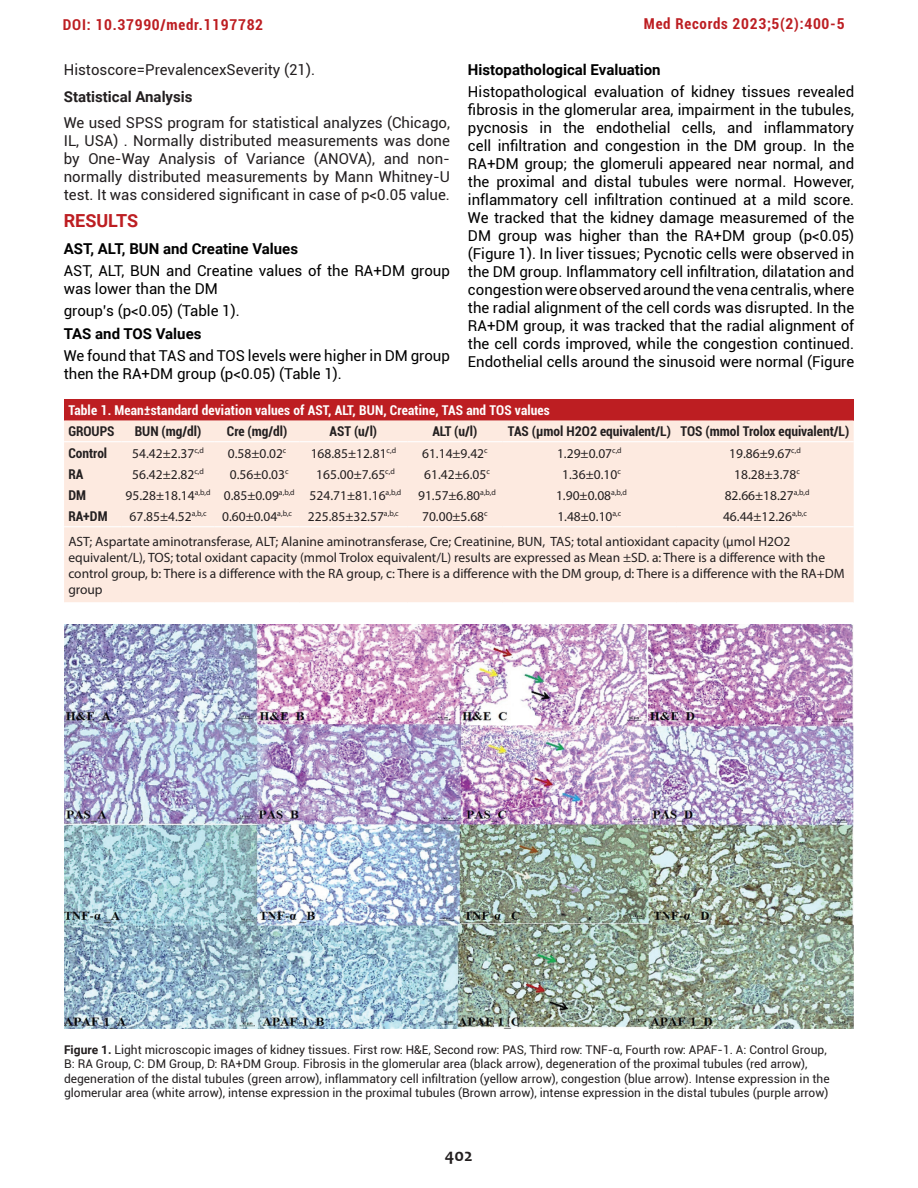
<style>
.page{position:relative;width:918px;height:1188px;background:#fff}
.page>*{position:absolute;margin:0;border:0;box-sizing:border-box;transform-origin:0 0}
.t1{font:700 18px "Roboto";color:#bd1e22}
.t2{font:700 18px "Candara";color:#231f20}
.t3{font:15px/18px "Roboto";color:#000}
.t4{font:15px/18px "Roboto";color:#231f20;text-align:justify}
.t5{font:700 15px "Roboto";color:#000}
.t6{font:700 condensed 15px "Roboto";letter-spacing:.05em;color:#bd1e22}
.t7{font:700 15px "Roboto";color:#231f20}
.t8{font:13.5px/16.2px "Myriad Pro";color:#231f20}
.t9{font:700 condensed 13.5px "Roboto";color:#231f20}
.t10{font:700 condensed 13.5px "Roboto";letter-spacing:.01em;color:#fff}
.t11{font:12px/14.4px "Roboto";color:#231f20}
.s1{font-weight:700}
</style>
<div class="page">
<div style="left:64px;top:399px;width:790px;height:21px;background:#bd1e22"></div>
<div style="left:64px;top:420px;width:790px;height:182px;background:#fdeae0"></div>
<hr style="left:64px;top:526px;width:57px;height:1px;background:#fff">
<hr style="left:121px;top:526px;width:94px;height:1px;background:#fff">
<hr style="left:215px;top:526px;width:84px;height:1px;background:#fff">
<hr style="left:299px;top:526px;width:108px;height:1px;background:#fff">
<hr style="left:407px;top:526px;width:95px;height:1px;background:#fff">
<hr style="left:502px;top:526px;width:174px;height:1px;background:#fff">
<hr style="left:676px;top:526px;width:178px;height:1px;background:#fff">
<hr style="left:64px;top:441px;width:57px;height:1px;background:#fff">
<hr style="left:121px;top:441px;width:94px;height:1px;background:#fff">
<hr style="left:215px;top:441px;width:84px;height:1px;background:#fff">
<hr style="left:299px;top:441px;width:108px;height:1px;background:#fff">
<hr style="left:407px;top:441px;width:95px;height:1px;background:#fff">
<hr style="left:502px;top:441px;width:174px;height:1px;background:#fff">
<hr style="left:676px;top:441px;width:178px;height:1px;background:#fff">
<img style="left:64px;top:625px;width:790px;height:404px">
<p class="t6" style="left:63px;top:14px;width:202px">DOI: 10.37990/medr.1197782</p>
<p class="t6" style="left:644px;top:13px;width:202px">Med Records 2023;5(2):400-5</p>
<p class="t4" style="left:64px;top:60px;width:253px">Histoscore=PrevalencexSeverity (21).</p>
<p class="t7" style="left:64px;top:86px;width:130px">Statistical Analysis</p>
<p class="t4" style="left:64px;top:113px;width:388px">We used SPSS program for statistical analyzes (Chicago, IL, USA) . Normally distributed measurements was done by One-Way Analysis of Variance (ANOVA), and non&shy;normally distributed measurements by Mann Whitney-U test. It was considered significant in case of p&lt;0.05 value.</p>
<p class="t1" style="left:64px;top:208px;width:76px">RESULTS</p>
<p class="t5" style="left:64px;top:238px;width:236px">AST, ALT, BUN and Creatine Values</p>
<p class="t3" style="left:64px;top:261px;width:388px">AST, ALT, BUN and Creatine values of the RA+DM group was lower than the DM</p>
<p class="t3" style="left:64px;top:301px;width:177px">group’s (p&lt;0.05) (Table 1).</p>
<p class="t5" style="left:64px;top:323px;width:139px">TAS and TOS Values</p>
<p class="t3" style="left:64px;top:346px;width:388px">We found that TAS and TOS levels were higher in DM group then the RA+DM group (p&lt;0.05) (Table 1).</p>
<p class="t5" style="left:468px;top:59px;width:194px">Histopathological Evaluation</p>
<p class="t3" style="left:468px;top:82px;width:388px;text-align:justify">Histopathological evaluation of kidney tissues revealed fibrosis in the glomerular area, impairment in the tubules, pycnosis in the endothelial cells, and inflammatory cell infiltration and congestion in the DM group. In the RA+DM group; the glomeruli appeared near normal, and the proximal and distal tubules were normal. However, inflammatory cell infiltration continued at a mild score.<br>We tracked that the kidney damage measuremed of the DM group was higher than the RA+DM group (p&lt;0.05) (Figure 1). In liver tissues; Pycnotic cells were observed in the DM group. Inflammatory cell infiltration, dilatation and congestion were observed around the vena centralis, where the radial alignment of the cell cords was disrupted. In the RA+DM group, it was tracked that the radial alignment of the cell cords improved, while the congestion continued.<br>Endothelial cells around the sinusoid were normal (Figure</p>
<p class="t10" style="left:68px;top:400px;width:483px">Table 1. Mean±standard deviation values of AST, ALT, BUN, Creatine, TAS and TOS values</p>
<p class="t9" style="left:68px;top:422px;width:48px">GROUPS</p>
<p class="t9" style="left:135px;top:422px;width:68px">BUN (mg/dl)</p>
<p class="t9" style="left:227px;top:422px;width:62px">Cre (mg/dl)</p>
<p class="t9" style="left:330px;top:422px;width:49px">AST (u/l)</p>
<p class="t9" style="left:432px;top:422px;width:47px">ALT (u/l)</p>
<p class="t9" style="left:508px;top:422px;width:343px">TAS (μmol H2O2 equivalent/L) TOS (mmol Trolox equivalent/L)</p>
<p class="t9" style="left:68px;top:443px;width:40px">Control</p>
<p class="t8" style="left:132px;top:445px;width:73px">54.42±2.37<sup>c,d</sup></p>
<p class="t8" style="left:228px;top:445px;width:60px">0.58±0.02<sup>c</sup></p>
<p class="t8" style="left:311px;top:445px;width:87px">168.85±12.81<sup>c,d</sup></p>
<p class="t8" style="left:422px;top:445px;width:67px">61.14±9.42<sup>c</sup></p>
<p class="t8" style="left:557px;top:445px;width:66px">1.29±0.07<sup>c,d</sup></p>
<p class="t8" style="left:729px;top:445px;width:73px">19.86±9.67<sup>c,d</sup></p>
<p class="t9" style="left:68px;top:464px;width:16px">RA</p>
<p class="t8" style="left:132px;top:466px;width:73px">56.42±2.82<sup>c,d</sup></p>
<p class="t8" style="left:230px;top:466px;width:60px">0.56±0.03<sup>c</sup></p>
<p class="t8" style="left:316px;top:466px;width:80px">165.00±7.65<sup>c,d</sup></p>
<p class="t8" style="left:424px;top:466px;width:67px">61.42±6.05<sup>c</sup></p>
<p class="t8" style="left:562px;top:466px;width:60px">1.36±0.10<sup>c</sup></p>
<p class="t8" style="left:734px;top:466px;width:67px">18.28±3.78<sup>c</sup></p>
<p class="t9" style="left:68px;top:486px;width:19px">DM</p>
<p class="t8" style="left:126px;top:487px;width:372px">95.28±18.14<sup>a,b,d</sup> 0.85±0.09<sup>a,b,d</sup> 524.71±81.16<sup>a,b,d</sup> 91.57±6.80<sup>a,b,d</sup></p>
<p class="t8" style="left:556px;top:487px;width:72px">1.90±0.08<sup>a,b,d</sup></p>
<p class="t8" style="left:725px;top:487px;width:86px">82.66±18.27<sup>a,b,d</sup></p>
<p class="t9" style="left:68px;top:507px;width:41px">RA+DM</p>
<p class="t8" style="left:130px;top:508px;width:271px">67.85±4.52<sup>a,b,c</sup> 0.60±0.04<sup>a,b,c</sup> 225.85±32.57<sup>a,b,c</sup></p>
<p class="t8" style="left:422px;top:508px;width:67px">70.00±5.68<sup>c</sup></p>
<p class="t8" style="left:557px;top:508px;width:66px">1.48±0.10<sup>a,c</sup></p>
<p class="t8" style="left:68px;top:504px;width:740px;line-height:24.6px;text-indent:655px">46.44±12.26<sup>a,b,c<br></sup>AST; Aspartate aminotransferase, ALT; Alanine aminotransferase, Cre; Creatinine, BUN, TAS; total antioxidant capacity (μmol H2O2</p>
<p class="t8" style="left:68px;top:549px;width:778px">equivalent/L), TOS; total oxidant capacity (mmol Trolox equivalent/L) results are expressed as Mean ±SD. a: There is a difference with the control group, b: There is a difference with the RA group, c: There is a difference with the DM group, d: There is a difference with the RA+DM group</p>
<p class="t11" style="left:64px;top:1042px;width:767px"><span class="s1">Figure 1.</span> Light microscopic images of kidney tissues. First row: H&amp;E, Second row: PAS, Third row: TNF-α, Fourth row: APAF-1. A: Control Group, B: RA Group, C: DM Group, D: RA+DM Group. Fibrosis in the glomerular area (black arrow), degeneration of the proximal tubules (red arrow), degeneration of the distal tubules (green arrow), inflammatory cell infiltration (yellow arrow), congestion (blue arrow). Intense expression in the glomerular area (white arrow), intense expression in the proximal tubules (Brown arrow), intense expression in the distal tubules (purple arrow)</p>
<p class="t2" style="left:445px;top:1143px;width:29px">402</p>
</div>
